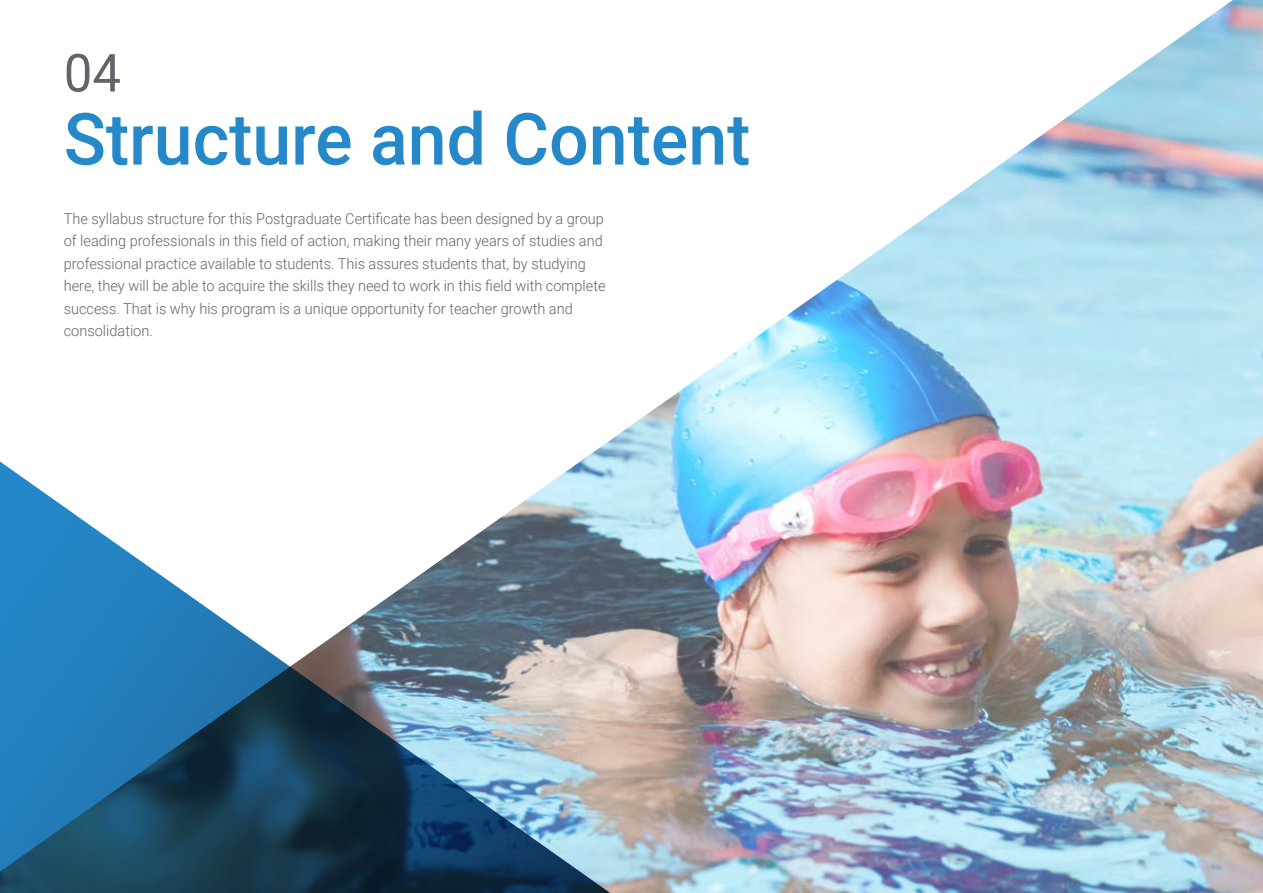
<style>
.page{position:relative;width:1263px;height:893px;background:#fff}
.page>*{position:absolute;margin:0;border:0;box-sizing:border-box;transform-origin:0 0}
.t1{font:500 72px "Roboto";color:#2488c9}
.t2{font:52.5px "Roboto";color:#61646a}
.t3{font:300 15px/22.5px "Roboto";color:#61646a}
</style>
<div class="page">
<img style="left:602px;top:0;width:661px;height:893px">
<svg style="left:0;top:446px;width:640px;height:447px"></svg>
<h2 class="t2" style="left:64px;top:36px;width:59px">04</h2>
<h1 class="t1" style="left:64px;top:89px;width:688px">Structure and Content</h1>
<p class="t3" style="left:64px;top:207px;width:543px">The syllabus structure for this Postgraduate Certificate has been designed by a group of leading professionals in this field of action, making their many years of studies and professional practice available to students. This assures students that, by studying here, they will be able to acquire the skills they need to work in this field with complete success. That is why his program is a unique opportunity for teacher growth and consolidation.</p>
</div>
